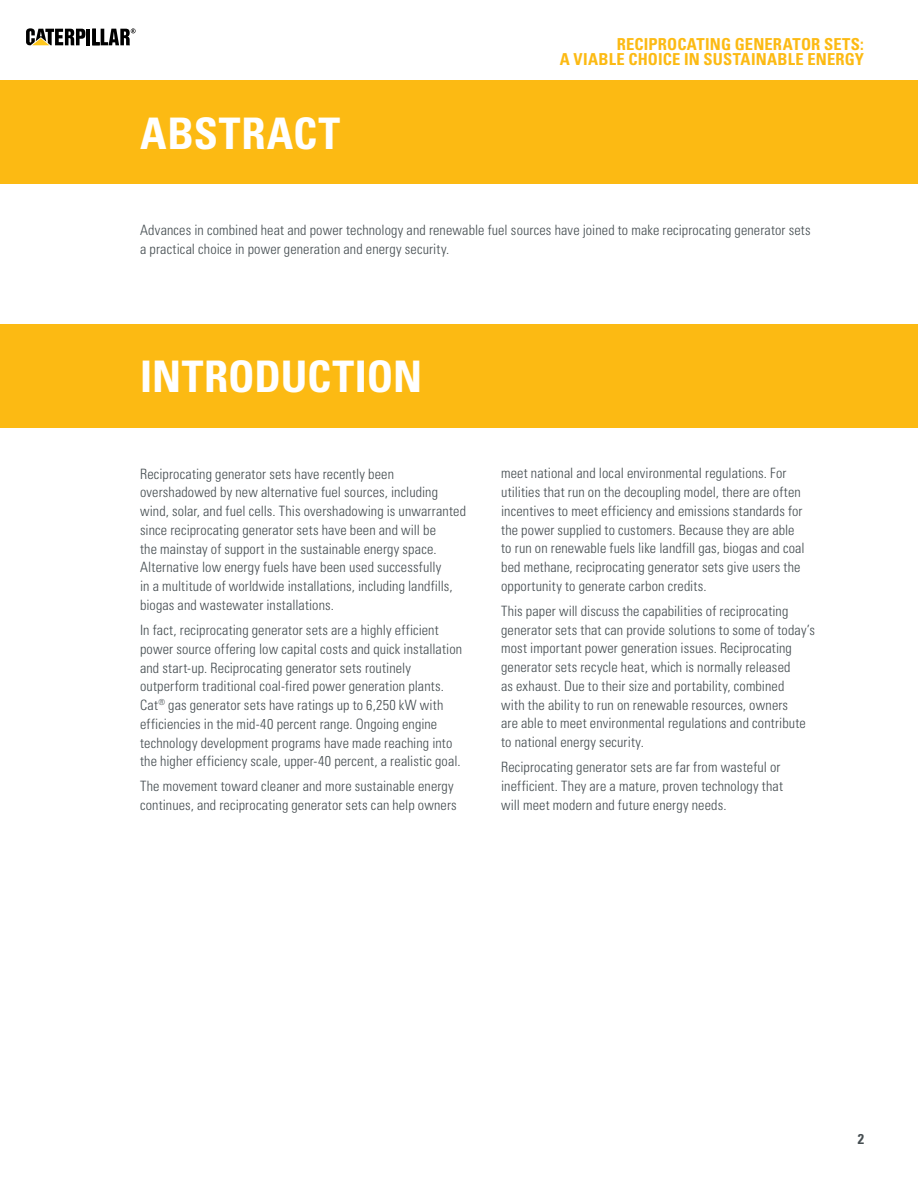
<style>
.page{position:relative;width:918px;height:1188px;background:#fff}
.page>*{position:absolute;margin:0;border:0;box-sizing:border-box;transform-origin:0 0}
.Headline{font:700 condensed 43.5px "Univers LT Std";letter-spacing:.005em;color:#fff}
.Subline_1zeilig{font:700 condensed 16.5px "Univers LT Std";letter-spacing:.01em;color:#fcba13}
.BULLETS{font:300 condensed 14.25px/18.8px "Univers LT Std";letter-spacing:.01em;color:#454d51}
.BULLETS-2{font:700 condensed 14.25px "Univers LT Std";color:#454d51}
</style>
<div class="page">
<hr style="left:87px;top:29px;width:3px;height:16px;background:#000">
<svg style="left:26px;top:28px;width:59px;height:17px"></svg>
<svg style="left:92px;top:28px;width:44px;height:17px"></svg>
<div style="left:0;top:81px;width:918px;height:103px;background:#fcba13"></div>
<div style="left:0;top:324px;width:918px;height:104px;background:#fcba13"></div>
<p class="Headline" style="left:140px;top:107px;width:202px">ABSTRACT</p>
<p class="Subline_1zeilig" style="left:617px;top:34px;width:249px">RECIPROCATING GENERATOR SETS:</p>
<p class="Subline_1zeilig" style="left:560px;top:49px;width:306px">A VIABLE CHOICE IN SUSTAINABLE ENERGY</p>
<p class="BULLETS" style="left:140px;top:221px;width:672px">Advances in combined heat and power technology and renewable fuel sources have joined to make reciprocating generator sets a practical choice in power generation and energy security.</p>
<p class="Headline" style="left:140px;top:350px;width:284px">INTRODUCTION</p>
<p class="BULLETS" style="left:140px;top:464px;width:327px">Reciprocating generator sets have recently been overshadowed by new alternative fuel sources, including wind, solar, and fuel cells. This overshadowing is unwarranted since reciprocating generator sets have been and will be<br>the mainstay of support in the sustainable energy space.<br>Alternative low energy fuels have been used successfully<br>in a multitude of worldwide installations, including landfills, biogas and wastewater installations.</p>
<p class="BULLETS" style="left:140px;top:621px;width:324px">In fact, reciprocating generator sets are a highly efficient power source offering low capital costs and quick installation and start-up. Reciprocating generator sets routinely outperform traditional coal-fired power generation plants.<br>Cat<sup>®</sup> gas generator sets have ratings up to 6,250 kW with efficiencies in the mid-40 percent range. Ongoing engine technology development programs have made reaching into the higher efficiency scale, upper-40 percent, a realistic goal.</p>
<p class="BULLETS" style="left:140px;top:777px;width:318px">The movement toward cleaner and more sustainable energy continues, and reciprocating generator sets can help owners</p>
<p class="BULLETS" style="left:501px;top:464px;width:305px">meet national and local environmental regulations. For utilities that run on the decoupling model, there are often incentives to meet efficiency and emissions standards for the power supplied to customers. Because they are able to run on renewable fuels like landfill gas, biogas and coal bed methane, reciprocating generator sets give users the opportunity to generate carbon credits.</p>
<p class="BULLETS" style="left:501px;top:602px;width:315px">This paper will discuss the capabilities of reciprocating generator sets that can provide solutions to some of today’s most important power generation issues. Reciprocating generator sets recycle heat, which is normally released<br>as exhaust. Due to their size and portability, combined<br>with the ability to run on renewable resources, owners<br>are able to meet environmental regulations and contribute to national energy security.</p>
<p class="BULLETS" style="left:501px;top:758px;width:283px">Reciprocating generator sets are far from wasteful or inefficient. They are a mature, proven technology that will meet modern and future energy needs.</p>
<p class="BULLETS-2" style="left:858px;top:1130px;width:8px">2</p>
</div>
